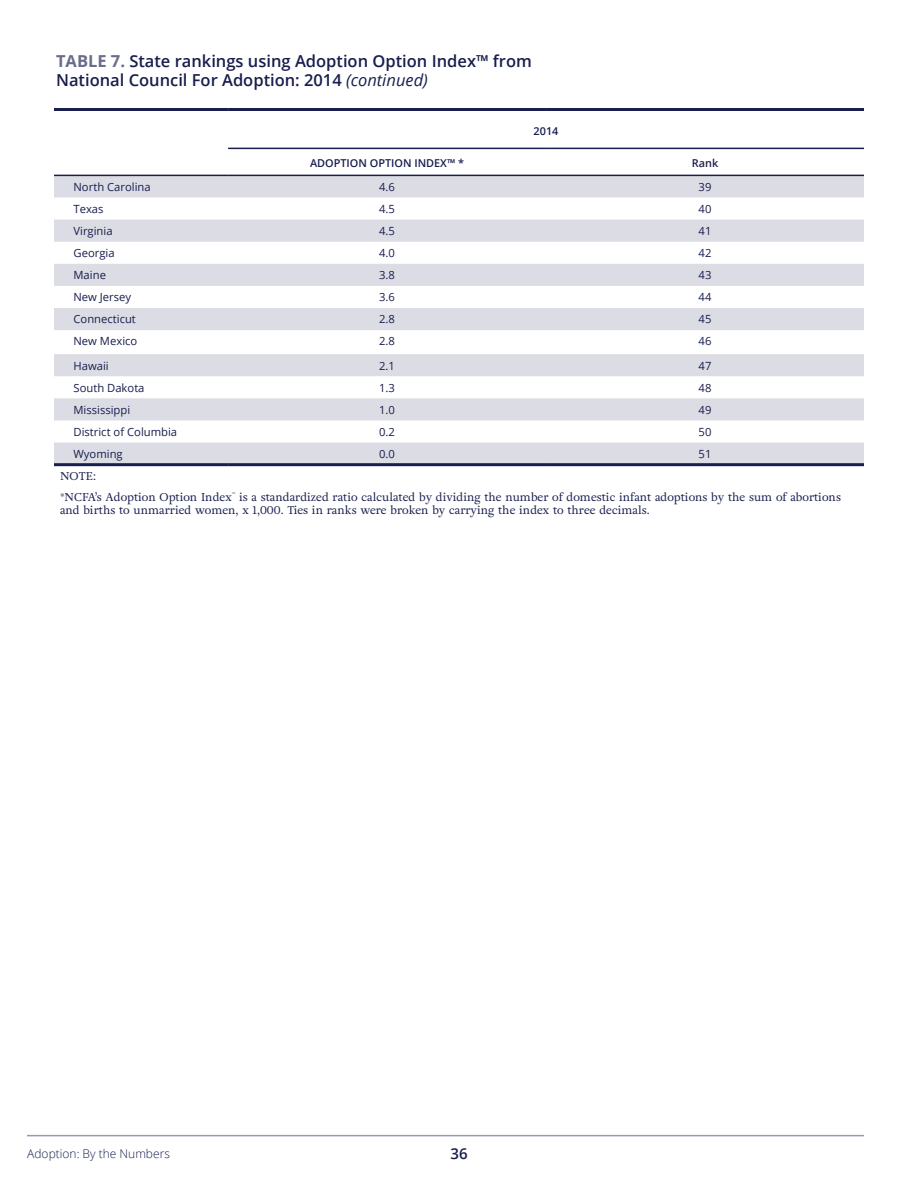
<style>
.page{position:relative;width:918px;height:1188px;background:#fff}
.page>*{position:absolute;margin:0;border:0;box-sizing:border-box;transform-origin:0 0}
.Article_Header_doubl{font:600 16.5px/19.8px "Open Sans";color:#181e4d}
.t1{font:600 15px "Open Sans";color:#181e4d}
.t2{font:300 12px "Open Sans";color:#181e4d}
.t3{font:11.25px/13.5px "Adriane Text";color:#181e4d}
.t4{font:11.25px "Open Sans";color:#181e4d}
.t5{font:600 10.8px "Open Sans";color:#181e4d}
.s1{font-weight:700;color:#696d8b}
.s2{font-weight:400;font-style:italic}
</style>
<div class="page">
<hr style="left:27px;top:1135px;width:837px;height:1px;background:#979aaf">
<svg style="left:54px;top:176px;width:810px;height:287px;fill:#dcdde4"></svg>
<hr style="left:228px;top:148px;width:318px;height:1px;background:#181e4d">
<hr style="left:546px;top:148px;width:318px;height:1px;background:#181e4d">
<hr style="left:54px;top:463px;width:174px;height:3px;background:#181e4d">
<hr style="left:228px;top:463px;width:318px;height:3px;background:#181e4d">
<hr style="left:546px;top:463px;width:318px;height:3px;background:#181e4d">
<hr style="left:54px;top:108px;width:174px;height:3px;background:#181e4d">
<hr style="left:228px;top:108px;width:318px;height:3px;background:#181e4d">
<hr style="left:546px;top:108px;width:318px;height:3px;background:#181e4d">
<hr style="left:54px;top:175px;width:174px;height:1px;background:#181e4d">
<hr style="left:228px;top:175px;width:318px;height:1px;background:#181e4d">
<hr style="left:546px;top:175px;width:318px;height:1px;background:#181e4d">
<p class="Article_Header_doubl" style="left:56px;top:50px;width:477px"><span class="s1">TABLE 7.</span> State rankings using Adoption Option Index™ from<br>National Council For Adoption: 2014 <span class="s2">(continued)</span></p>
<p class="t5" style="left:534px;top:124px;width:26px">2014</p>
<p class="t5" style="left:310px;top:155px;width:156px">ADOPTION OPTION INDEX™ *</p>
<p class="t5" style="left:692px;top:155px;width:28px">Rank</p>
<p class="t4" style="left:74px;top:179px;width:79px">North Carolina</p>
<p class="t4" style="left:379px;top:179px;width:17px">4.6</p>
<p class="t4" style="left:699px;top:179px;width:14px">39</p>
<p class="t4" style="left:74px;top:201px;width:32px">Texas</p>
<p class="t4" style="left:379px;top:201px;width:17px">4.5</p>
<p class="t4" style="left:699px;top:201px;width:14px">40</p>
<p class="t4" style="left:74px;top:223px;width:41px">Virginia</p>
<p class="t4" style="left:379px;top:223px;width:17px">4.5</p>
<p class="t4" style="left:699px;top:223px;width:14px">41</p>
<p class="t4" style="left:74px;top:245px;width:43px">Georgia</p>
<p class="t4" style="left:379px;top:245px;width:17px">4.0</p>
<p class="t4" style="left:699px;top:245px;width:14px">42</p>
<p class="t4" style="left:74px;top:267px;width:34px">Maine</p>
<p class="t4" style="left:379px;top:267px;width:17px">3.8</p>
<p class="t4" style="left:699px;top:267px;width:14px">43</p>
<p class="t4" style="left:74px;top:289px;width:59px">New Jersey</p>
<p class="t4" style="left:379px;top:289px;width:17px">3.6</p>
<p class="t4" style="left:699px;top:289px;width:14px">44</p>
<p class="t4" style="left:74px;top:312px;width:64px">Connecticut</p>
<p class="t4" style="left:379px;top:312px;width:17px">2.8</p>
<p class="t4" style="left:699px;top:312px;width:14px">45</p>
<p class="t4" style="left:74px;top:334px;width:65px">New Mexico</p>
<p class="t4" style="left:379px;top:334px;width:17px">2.8</p>
<p class="t4" style="left:699px;top:334px;width:14px">46</p>
<p class="t4" style="left:74px;top:358px;width:37px">Hawaii</p>
<p class="t4" style="left:379px;top:358px;width:17px">2.1</p>
<p class="t4" style="left:699px;top:358px;width:14px">47</p>
<p class="t4" style="left:74px;top:380px;width:73px">South Dakota</p>
<p class="t4" style="left:379px;top:380px;width:17px">1.3</p>
<p class="t4" style="left:699px;top:380px;width:14px">48</p>
<p class="t4" style="left:74px;top:402px;width:58px">Mississippi</p>
<p class="t4" style="left:379px;top:402px;width:17px">1.0</p>
<p class="t4" style="left:699px;top:402px;width:14px">49</p>
<p class="t4" style="left:74px;top:424px;width:105px">District of Columbia</p>
<p class="t4" style="left:379px;top:424px;width:17px">0.2</p>
<p class="t4" style="left:699px;top:424px;width:14px">50</p>
<p class="t4" style="left:74px;top:446px;width:51px">Wyoming</p>
<p class="t4" style="left:379px;top:446px;width:17px">0.0</p>
<p class="t4" style="left:699px;top:446px;width:14px">51</p>
<p class="t3" style="left:60px;top:470px;width:38px">NOTE:</p>
<p class="t3" style="left:60px;top:490px;width:782px">*NCFA’s Adoption Option Index<sup>™</sup> is a standardized ratio calculated by dividing the number of domestic infant adoptions by the sum of abortions and births to unmarried women, x 1,000. Ties in ranks were broken by carrying the index to three decimals.</p>
<p class="t2" style="left:27px;top:1145px;width:144px">Adoption: By the Numbers</p>
<p class="t1" style="left:450px;top:1143px;width:19px">36</p>
</div>
